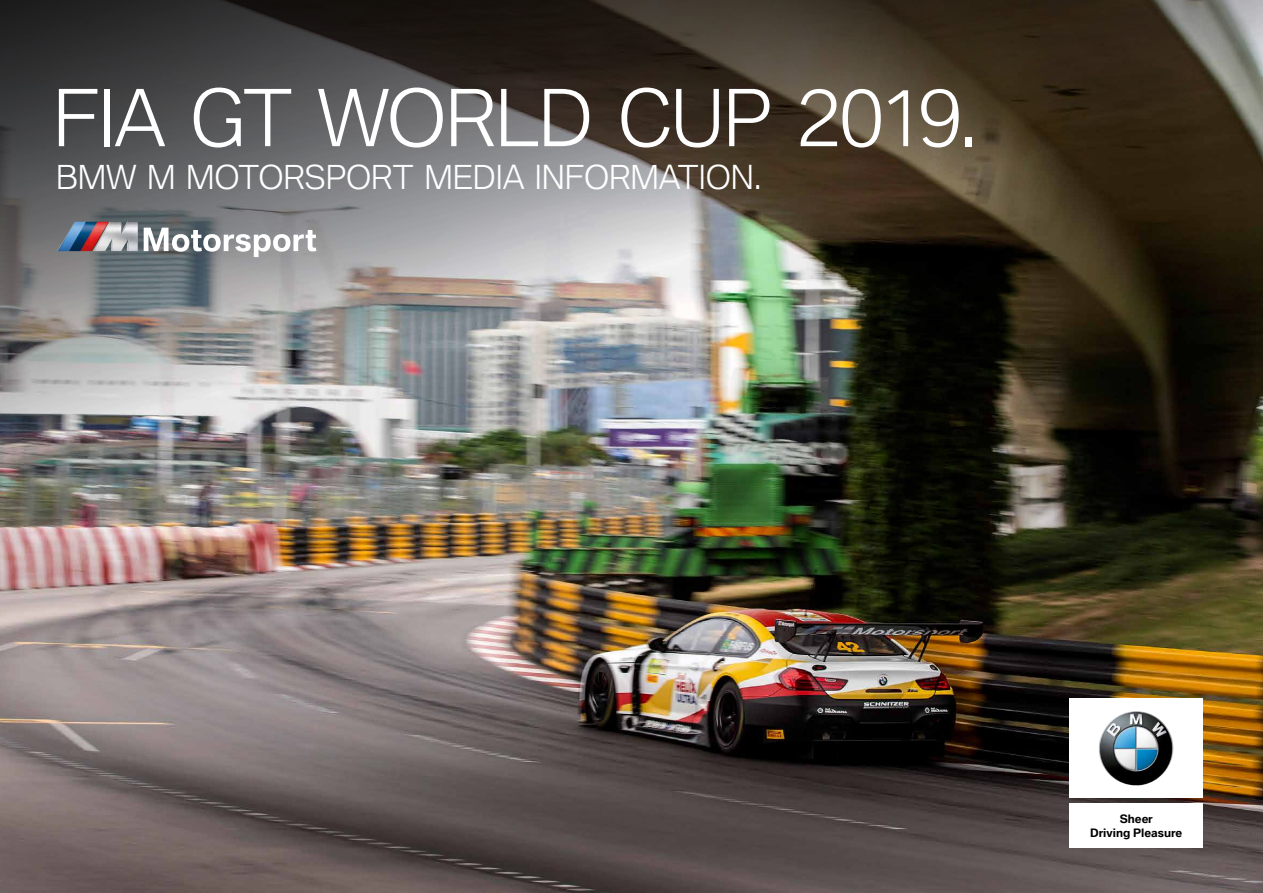
<style>
.page{position:relative;width:1263px;height:893px;background:#fff}
.page>*{position:absolute;margin:0;border:0;box-sizing:border-box;transform-origin:0 0}
.t1{font:300 75.9px "BMW Type Global Pro";letter-spacing:-.015em;color:#fff}
.t2{font:300 32.1px "BMW Type Global Pro";letter-spacing:-.005em;color:#fff}
.t3{font:700 11.25px/14.2px "BMW Type Global Pro";color:#000;text-align:center}
</style>
<div class="page">
<img style="left:0;top:471px;width:1263px;height:422px">
<img style="left:0;top:0;width:1263px;height:471px">
<img style="left:57px;top:222px;width:81px;height:29px">
<svg style="left:144px;top:228px;width:172px;height:29px"></svg>
<div style="left:1069px;top:699px;width:134px;height:99px;background:#fff"></div>
<div style="left:1069px;top:803px;width:134px;height:45px;background:#fff"></div>
<img style="left:1099px;top:711px;width:75px;height:75px">
<h1 class="t1" style="left:53px;top:64px;width:925px">FIA GT WORLD CUP 2019.</h1>
<p class="t2" style="left:56px;top:155px;width:707px">BMW M MOTORSPORT MEDIA INFORMATION.</p>
<p class="t3" style="left:1090px;top:811px;width:94px">Sheer<br>Driving Pleasure</p>
</div>
